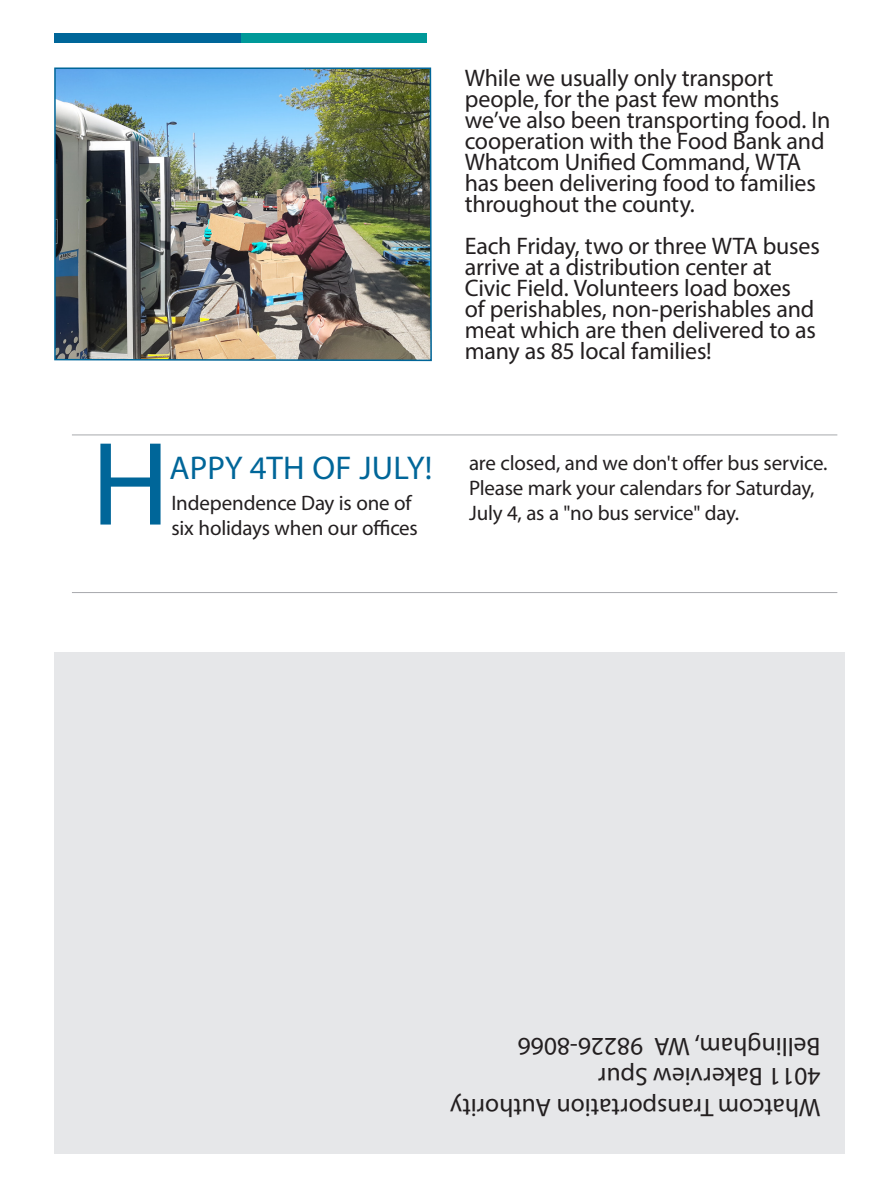
<style>
.page{position:relative;width:893px;height:1188px;background:#fff}
.page>*{position:absolute;margin:0;border:0;box-sizing:border-box;transform-origin:0 0}
.t1{font:120px "Myriad Pro";color:#069}
.t2{font:33px "Myriad Pro";letter-spacing:.005em;color:#069}
.t3{font:25.5px "Myriad Pro";color:#231f20}
.Title-1{font:24px/21px "Myriad Pro";letter-spacing:-.01em;color:#231f20}
.t4{font:21px/25.2px "Myriad Pro";letter-spacing:-.01em;color:#231f20}
</style>
<div class="page">
<hr style="left:72px;top:435px;width:765px;height:1px;background:#a8a9ad">
<hr style="left:72px;top:592px;width:765px;height:1px;background:#a8a9ad">
<div style="left:54px;top:652px;width:791px;height:502px;background:#e6e7e9"></div>
<img style="left:54px;top:67px;width:378px;height:295px">
<div style="left:240px;top:33px;width:186px;height:10px;background:#099"></div>
<div style="left:54px;top:33px;width:186px;height:10px;background:#069"></div>
<p class="t1" style="left:91px;top:410px;width:80px">H</p>
<p class="t2" style="left:170px;top:447px;width:264px">APPY 4TH OF JULY!</p>
<p class="t4" style="left:171px;top:490px;width:248px">Independence Day is one of six holidays when our offices</p>
<p class="Title-1" style="left:465px;top:67px;width:367px">While we usually only transport people, for the past few months we’ve also been transporting food. In cooperation with the Food Bank and<br>Whatcom Unified Command, WTA has been delivering food to families throughout the county.</p>
<p class="Title-1" style="left:465px;top:235px;width:357px">Each Friday, two or three WTA buses arrive at a distribution center at Civic Field. Volunteers load boxes<br>of perishables, non-perishables and meat which are then delivered to as many as 85 local families!</p>
<p class="t4" style="left:469px;top:450px;width:360px">are closed, and we don't offer bus service.<br>Please mark your calendars for Saturday,<br>July 4, as a "no bus service" day.</p>
<p class="t3" style="left:820px;top:1062px;width:304px;rotate:-180deg">Bellingham, WA 98226-8066</p>
<p class="t3" style="left:820px;top:1093px;width:224px;rotate:-180deg">4011 Bakerview Spur</p>
<p class="t3" style="left:820px;top:1123px;width:372px;rotate:-180deg">Whatcom Transportation Authority</p>
</div>
